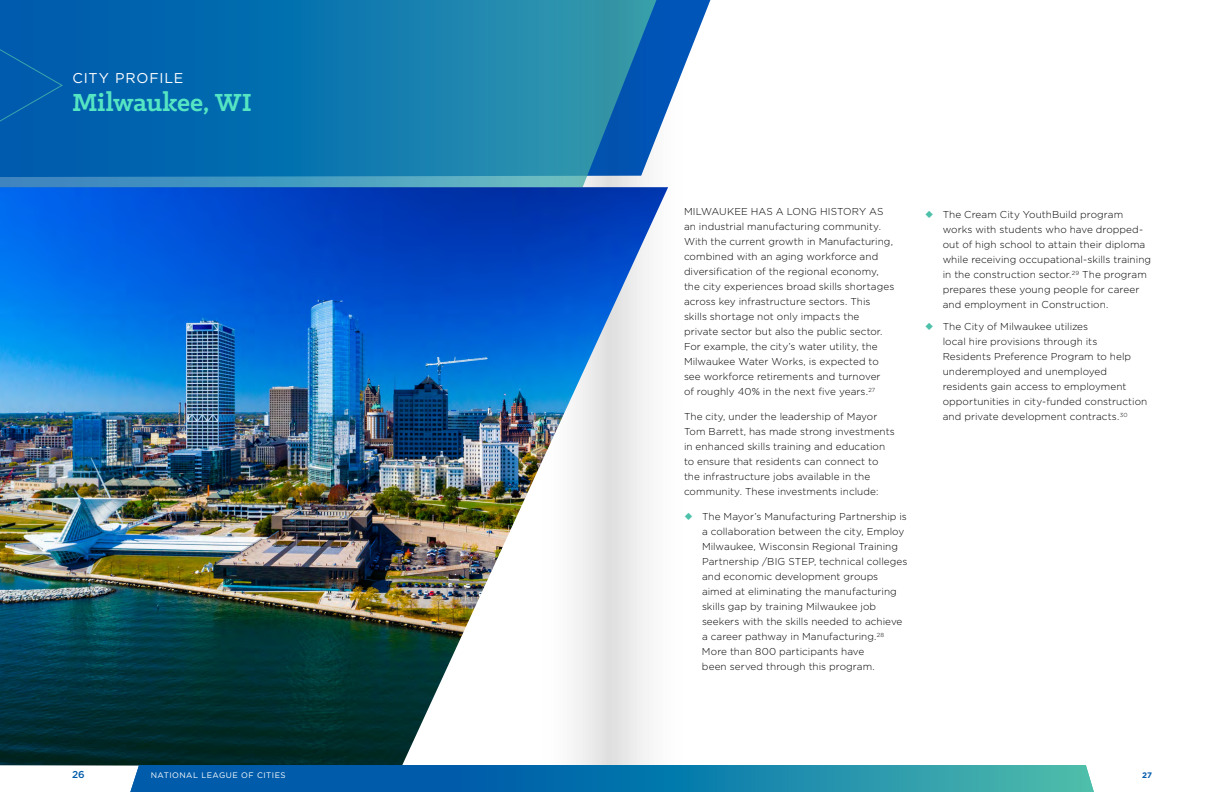
<style>
.page{position:relative;width:1224px;height:792px;background:#fff}
.page>*{position:absolute;margin:0;border:0;box-sizing:border-box;transform-origin:0 0}
.t1{font:700 28px "Klinic Slab";letter-spacing:-.005em;color:#55e5c3}
.t2{font:14.2px "Gotham";letter-spacing:.06em;color:#fff}
.t3{font:300 10px/15px "Gotham";letter-spacing:.005em;color:#000}
.t4{font:500 10px "Gotham";color:#005baa}
.t5{font:8px "Gotham";letter-spacing:.06em;color:#fff}
.t6{font:700 8px "Gotham";color:#005baa}
.s1{color:#4dc0aa}
</style>
<div class="page">
<svg style="left:63px;top:0;width:336px;height:187px;background:#076eaf"></svg>
<svg style="left:0;top:0;width:63px;height:187px;background:#045ead"></svg>
<svg style="left:612px;top:0;width:99px;height:187px"></svg>
<svg style="left:399px;top:0;width:213px;height:187px;background:#288caf"></svg>
<img style="left:0;top:187px;width:668px;height:579px">
<svg style="left:127px;top:765px;width:967px;height:27px;background:#167cac"></svg>
<h2 class="t2" style="left:72px;top:69px;width:113px">CITY PROFILE</h2>
<h1 class="t1" style="left:72px;top:84px;width:181px">Milwaukee, WI</h1>
<p class="t3" style="left:684px;top:204px;width:212px">MILWAUKEE HAS A LONG HISTORY AS an industrial manufacturing community.<br>With the current growth in Manufacturing, combined with an aging workforce and diversification of the regional economy, the city experiences broad skills shortages across key infrastructure sectors. This skills shortage not only impacts the private sector but also the public sector.<br>For example, the city’s water utility, the Milwaukee Water Works, is expected to see workforce retirements and turnover<br>of roughly 40% in the next five years.<sup>27</sup></p>
<p class="t3" style="left:684px;top:409px;width:212px">The city, under the leadership of Mayor Tom Barrett, has made strong investments in enhanced skills training and education to ensure that residents can connect to the infrastructure jobs available in the community. These investments include:</p>
<p class="t3" style="left:702px;top:509px;width:207px;text-indent:-18px"><span class="s1">○</span> The Mayor’s Manufacturing Partnership is a collaboration between the city, Employ Milwaukee, Wisconsin Regional Training Partnership /BIG STEP, technical colleges and economic development groups aimed at eliminating the manufacturing skills gap by training Milwaukee job seekers with the skills needed to achieve a career pathway in Manufacturing.<sup>28<br></sup>More than 800 participants have<br>been served through this program.</p>
<p class="t3" style="left:943px;top:207px;width:210px;text-indent:-18px"><span class="s1">○</span> The Cream City YouthBuild program works with students who have dropped&shy;out of high school to attain their diploma while receiving occupational-skills training in the construction sector.<sup>29</sup> The program prepares these young people for career and employment in Construction.</p>
<p class="t3" style="left:943px;top:319px;width:206px;text-indent:-18px"><span class="s1">○</span> The City of Milwaukee utilizes<br>local hire provisions through its Residents Preference Program to help underemployed and unemployed residents gain access to employment opportunities in city-funded construction and private development contracts.<sup>30</sup></p>
<p class="t4" style="left:72px;top:768px;width:14px">26</p>
<p class="t5" style="left:151px;top:770px;width:136px">NATIONAL LEAGUE OF CITIES</p>
<p class="t6" style="left:1142px;top:770px;width:11px">27</p>
</div>
